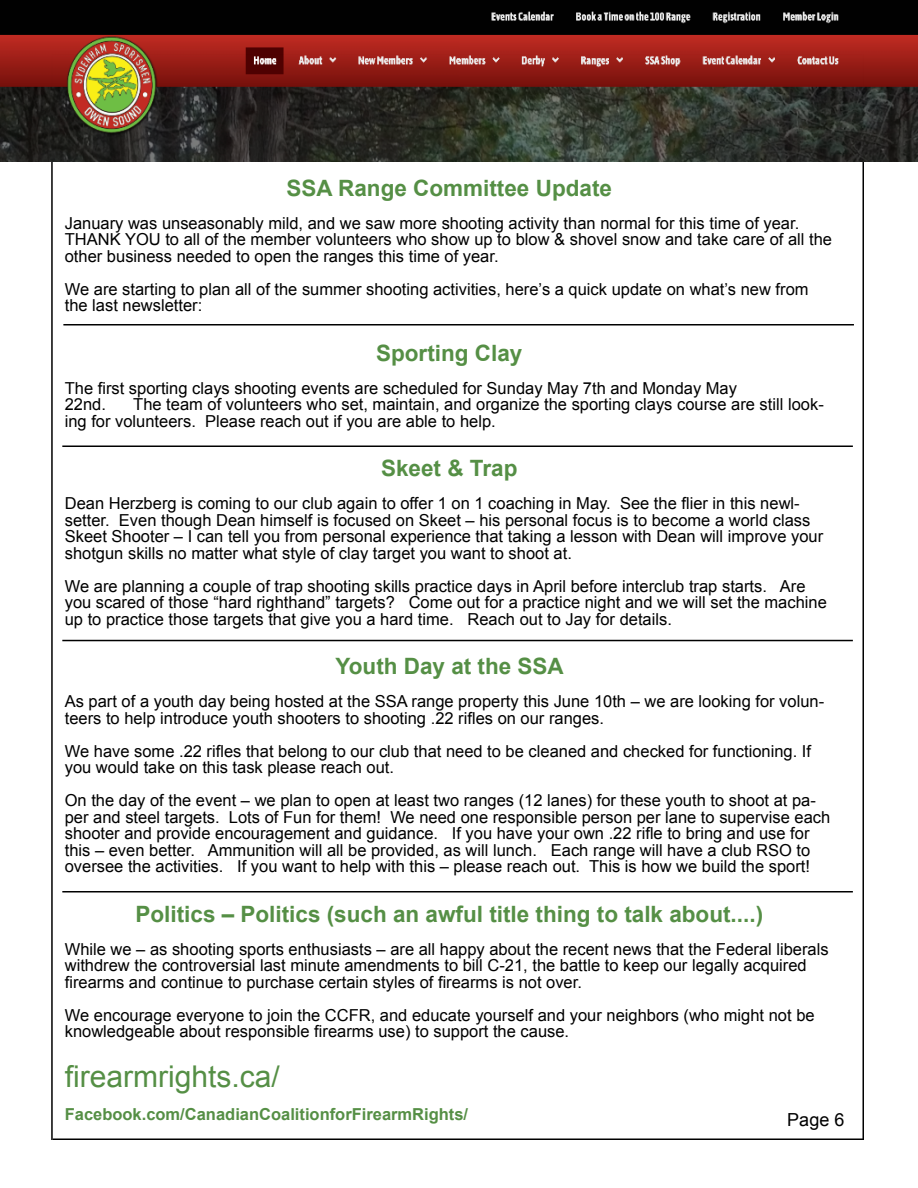
<style>
.page{position:relative;width:918px;height:1188px;background:#fff}
.page>*{position:absolute;margin:0;border:0;box-sizing:border-box;transform-origin:0 0}
.t1{font:30px "Arial";color:#558f45}
.t2{font:700 22.5px "Arial";color:#558f45}
.t3{font:18px "Arial";color:#000}
.t4{font:16.5px/16.5px "Arial";color:#000}
.t5{font:700 16.5px "Arial";color:#558f45}
</style>
<div class="page">
<hr style="left:51px;top:54px;width:2px;height:1086px;background:#000">
<hr style="left:862px;top:54px;width:2px;height:1086px;background:#000">
<hr style="left:53px;top:1138px;width:810px;height:2px;background:#000">
<img style="left:0;top:0;width:918px;height:162px">
<hr style="left:63px;top:324px;width:791px;height:2px;background:#000">
<hr style="left:62px;top:446px;width:791px;height:1px;background:#000">
<hr style="left:62px;top:640px;width:791px;height:1px;background:#000">
<hr style="left:62px;top:891px;width:791px;height:2px;background:#000">
<h2 class="t2" style="left:287px;top:173px;width:327px">SSA Range Committee Update</h2>
<p class="t4" style="left:65px;top:215px;width:769px">January was unseasonably mild, and we saw more shooting activity than normal for this time of year.<br>THANK YOU to all of the member volunteers who show up to blow &amp; shovel snow and take care of all the other business needed to open the ranges this time of year.</p>
<p class="t4" style="left:65px;top:281px;width:745px">We are starting to plan all of the summer shooting activities, here’s a quick update on what’s new from the last newsletter:</p>
<h2 class="t2" style="left:376px;top:338px;width:148px">Sporting Clay</h2>
<p class="t4" style="left:65px;top:380px;width:674px">The first sporting clays shooting events are scheduled for Sunday May 7th and Monday May<br>22nd.</p>
<p class="t4" style="left:65px;top:396px;width:761px;text-indent:69px">The team of volunteers who set, maintain, and organize the sporting clays course are still look&shy;ing for volunteers. Please reach out if you are able to help.</p>
<h2 class="t2" style="left:381px;top:453px;width:138px">Skeet &amp; Trap</h2>
<p class="t4" style="left:65px;top:495px;width:760px">Dean Herzberg is coming to our club again to offer 1 on 1 coaching in May. See the flier in this newl&shy;setter. Even though Dean himself is focused on Skeet – his personal focus is to become a world class Skeet Shooter – I can tell you from personal experience that taking a lesson with Dean will improve your shotgun skills no matter what style of clay target you want to shoot at.</p>
<p class="t4" style="left:65px;top:578px;width:764px">We are planning a couple of trap shooting skills practice days in April before interclub trap starts. Are you scared of those “hard righthand” targets? Come out for a practice night and we will set the machine up to practice those targets that give you a hard time. Reach out to Jay for details.</p>
<h2 class="t2" style="left:336px;top:651px;width:230px">Youth Day at the SSA</h2>
<p class="t4" style="left:65px;top:693px;width:761px">As part of a youth day being hosted at the SSA range property this June 10th – we are looking for volun&shy;teers to help introduce youth shooters to shooting .22 rifles on our ranges.</p>
<p class="t4" style="left:65px;top:743px;width:748px">We have some .22 rifles that belong to our club that need to be cleaned and checked for functioning. If you would take on this task please reach out.</p>
<p class="t4" style="left:65px;top:792px;width:767px">On the day of the event – we plan to open at least two ranges (12 lanes) for these youth to shoot at pa&shy;per and steel targets. Lots of Fun for them! We need one responsible person per lane to supervise each shooter and provide encouragement and guidance. If you have your own .22 rifle to bring and use for this – even better. Ammunition will all be provided, as will lunch. Each range will have a club RSO to oversee the activities. If you want to help with this – please reach out. This is how we build the sport!</p>
<h2 class="t2" style="left:135px;top:899px;width:629px">Politics – Politics (such an awful title thing to talk about....)</h2>
<p class="t4" style="left:65px;top:941px;width:765px">While we – as shooting sports enthusiasts – are all happy about the recent news that the Federal liberals withdrew the controversial last minute amendments to bill C-21, the battle to keep our legally acquired firearms and continue to purchase certain styles of firearms is not over.</p>
<p class="t4" style="left:65px;top:1007px;width:751px">We encourage everyone to join the CCFR, and educate yourself and your neighbors (who might not be knowledgeable about responsible firearms use) to support the cause.</p>
<h1 class="t1" style="left:65px;top:1056px;width:217px">firearmrights.ca/</h1>
<p class="t5" style="left:65px;top:1103px;width:405px">Facebook.com/CanadianCoalitionforFirearmRights/</p>
<p class="t3" style="left:787px;top:1108px;width:59px">Page 6</p>
</div>
